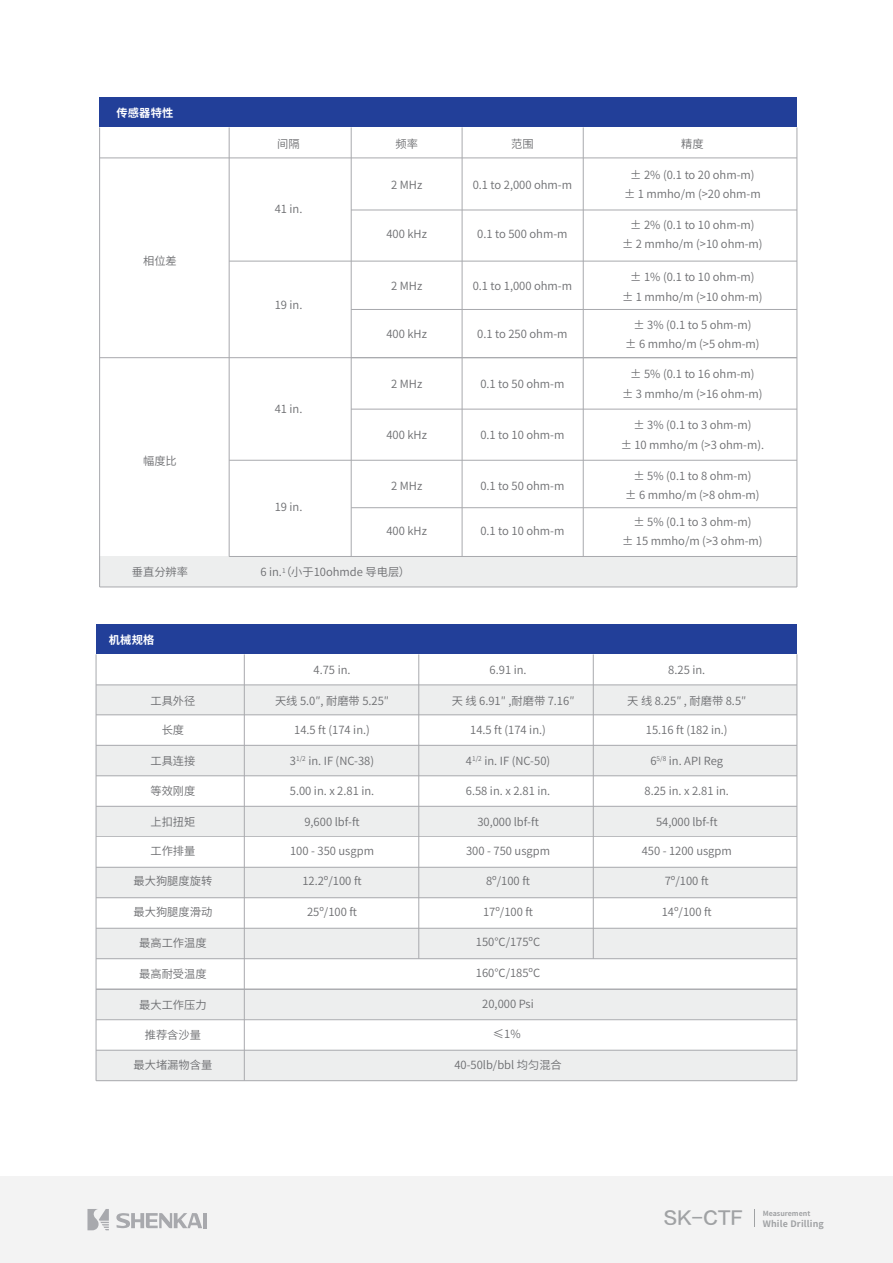
<style>
.page{position:relative;width:893px;height:1263px;background:#fff}
.page>*{position:absolute;margin:0;border:0;box-sizing:border-box;transform-origin:0 0}
.t1{font:11.25px/19.4px "Source Han Sans CN";color:#6c6d70;text-align:center}
.t2{font:700 11.25px "Source Han Sans CN";letter-spacing:.02em;color:#fff}
.t3{font:700 8.85px "Source Han Sans CN";letter-spacing:.02em;color:#a0a2a4}
.t4{font:700 7.05px "Source Han Sans CN";color:#a0a2a4}
.t5{font:6.6px "Source Han Sans CN";color:#6c6d70}
</style>
<div class="page">
<div style="left:0;top:1176px;width:893px;height:87px;background:#f3f3f3"></div>
<svg style="left:87px;top:1209px;width:22px;height:21px"></svg>
<hr style="left:203px;top:1213px;width:4px;height:15px;background:#a8a9ad">
<svg style="left:116px;top:1213px;width:86px;height:15px"></svg>
<div style="left:96px;top:624px;width:701px;height:30px;background:#223f99"></div>
<div style="left:96px;top:685px;width:701px;height:31px;background:#edeeee"></div>
<div style="left:96px;top:715px;width:701px;height:30px;background:#fff"></div>
<div style="left:96px;top:745px;width:701px;height:31px;background:#edeeee"></div>
<div style="left:96px;top:806px;width:701px;height:31px;background:#edeeee"></div>
<hr style="left:96px;top:836px;width:701px;height:1px;background:#a8a9ad">
<hr style="left:96px;top:806px;width:701px;height:1px;background:#a8a9ad">
<hr style="left:96px;top:775px;width:701px;height:1px;background:#a8a9ad">
<hr style="left:96px;top:745px;width:701px;height:1px;background:#a8a9ad">
<hr style="left:96px;top:714px;width:701px;height:1px;background:#a8a9ad">
<hr style="left:96px;top:685px;width:701px;height:1px;background:#a8a9ad">
<div style="left:96px;top:867px;width:701px;height:31px;background:#edeeee"></div>
<div style="left:96px;top:928px;width:701px;height:31px;background:#edeeee"></div>
<hr style="left:96px;top:897px;width:701px;height:1px;background:#a8a9ad">
<hr style="left:96px;top:867px;width:701px;height:1px;background:#a8a9ad">
<div style="left:96px;top:989px;width:701px;height:31px;background:#edeeee"></div>
<div style="left:96px;top:1050px;width:701px;height:31px;background:#edeeee"></div>
<hr style="left:244px;top:654px;width:1px;height:427px;background:#a8a9ad">
<hr style="left:419px;top:654px;width:1px;height:305px;background:#a8a9ad">
<hr style="left:593px;top:654px;width:1px;height:305px;background:#a8a9ad">
<hr style="left:96px;top:958px;width:701px;height:1px;background:#a8a9ad">
<hr style="left:96px;top:928px;width:701px;height:1px;background:#a8a9ad">
<hr style="left:96px;top:1019px;width:701px;height:1px;background:#a8a9ad">
<hr style="left:96px;top:989px;width:701px;height:1px;background:#a8a9ad">
<hr style="left:96px;top:1080px;width:701px;height:1px;background:#a8a9ad">
<hr style="left:96px;top:1050px;width:701px;height:1px;background:#a8a9ad">
<div style="left:100px;top:97px;width:697px;height:30px;background:#223f99"></div>
<div style="left:100px;top:556px;width:697px;height:31px;background:#edeeee"></div>
<hr style="left:100px;top:357px;width:697px;height:1px;background:#a8a9ad">
<hr style="left:229px;top:261px;width:568px;height:1px;background:#a8a9ad">
<hr style="left:229px;top:460px;width:568px;height:1px;background:#a8a9ad">
<hr style="left:351px;top:210px;width:446px;height:1px;background:#a8a9ad">
<hr style="left:351px;top:309px;width:446px;height:1px;background:#a8a9ad">
<hr style="left:351px;top:409px;width:446px;height:1px;background:#a8a9ad">
<hr style="left:100px;top:158px;width:697px;height:1px;background:#a8a9ad">
<hr style="left:229px;top:556px;width:568px;height:1px;background:#a8a9ad">
<hr style="left:229px;top:127px;width:1px;height:429px;background:#a8a9ad">
<hr style="left:99px;top:127px;width:1px;height:460px;background:#a8a9ad">
<hr style="left:797px;top:127px;width:1px;height:460px;background:#a8a9ad">
<hr style="left:351px;top:127px;width:1px;height:429px;background:#a8a9ad">
<hr style="left:462px;top:127px;width:1px;height:429px;background:#a8a9ad">
<hr style="left:583px;top:127px;width:1px;height:429px;background:#a8a9ad">
<hr style="left:100px;top:587px;width:697px;height:1px;background:#a8a9ad">
<hr style="left:351px;top:507px;width:446px;height:1px;background:#a8a9ad">
<hr style="left:797px;top:654px;width:1px;height:427px;background:#a8a9ad">
<hr style="left:96px;top:654px;width:1px;height:427px;background:#a8a9ad">
<img style="left:770px;top:159px;width:28px;height:429px">
<p class="t2" style="left:116px;top:107px;width:59px">传感器特性</p>
<p class="t1" style="left:143px;top:252px;width:35px">相位差</p>
<p class="t1" style="left:143px;top:452px;width:35px">幅度比</p>
<p class="t1" style="left:277px;top:135px;width:24px">间隔</p>
<p class="t1" style="left:395px;top:135px;width:24px">频率</p>
<p class="t1" style="left:391px;top:175px;width:33px">2 MHz</p>
<p class="t1" style="left:275px;top:200px;width:29px">41 in.</p>
<p class="t1" style="left:275px;top:296px;width:29px">19 in.</p>
<p class="t1" style="left:275px;top:400px;width:29px">41 in.</p>
<p class="t1" style="left:275px;top:497px;width:29px">19 in.</p>
<p class="t1" style="left:386px;top:225px;width:42px">400 kHz</p>
<p class="t1" style="left:391px;top:277px;width:33px">2 MHz</p>
<p class="t1" style="left:386px;top:325px;width:42px">400 kHz</p>
<p class="t1" style="left:391px;top:375px;width:33px">2 MHz</p>
<p class="t1" style="left:386px;top:425px;width:42px">400 kHz</p>
<p class="t1" style="left:391px;top:476px;width:33px">2 MHz</p>
<p class="t1" style="left:386px;top:522px;width:42px">400 kHz</p>
<p class="t1" style="left:132px;top:563px;width:58px">垂直分辨率</p>
<p class="t1" style="left:260px;top:563px;width:151px">6 in.（小于10ohmde 导电层）</p>
<p class="t5" style="left:282px;top:567px;width:5px">1</p>
<p class="t2" style="left:109px;top:633px;width:47px">机械规格</p>
<p class="t1" style="left:150px;top:692px;width:47px">工具外径</p>
<p class="t1" style="left:162px;top:720px;width:24px">长度</p>
<p class="t1" style="left:150px;top:752px;width:47px">工具连接</p>
<p class="t1" style="left:150px;top:781px;width:47px">等效刚度</p>
<p class="t1" style="left:150px;top:812px;width:47px">上扣扭矩</p>
<p class="t1" style="left:150px;top:842px;width:47px">工作排量</p>
<p class="t1" style="left:134px;top:872px;width:80px">最大狗腿度旋转</p>
<p class="t1" style="left:134px;top:902px;width:80px">最大狗腿度滑动</p>
<p class="t1" style="left:139px;top:933px;width:69px">最高工作温度</p>
<p class="t1" style="left:139px;top:965px;width:69px">最高耐受温度</p>
<p class="t1" style="left:139px;top:995px;width:69px">最大工作压力</p>
<p class="t1" style="left:145px;top:1025px;width:58px">推荐含沙量</p>
<p class="t1" style="left:134px;top:1056px;width:80px">最大堵漏物含量</p>
<p class="t1" style="left:314px;top:660px;width:38px">4.75 in.</p>
<p class="t1" style="left:275px;top:692px;width:116px">天线 5.0″, 耐磨带 5.25″</p>
<p class="t1" style="left:294px;top:720px;width:77px">14.5 ft (174 in.)</p>
<p class="t1" style="left:290px;top:752px;width:86px">3<sup>1/2</sup> in. IF (NC-38)</p>
<p class="t1" style="left:290px;top:781px;width:86px">5.00 in. x 2.81 in.</p>
<p class="t1" style="left:304px;top:812px;width:57px">9,600 lbf-ft</p>
<p class="t1" style="left:290px;top:842px;width:85px">100 - 350 usgpm</p>
<p class="t1" style="left:302px;top:872px;width:61px">12.2º/100 ft</p>
<p class="t1" style="left:307px;top:902px;width:52px">25º/100 ft</p>
<p class="t1" style="left:511px;top:135px;width:24px">范围</p>
<p class="t1" style="left:681px;top:135px;width:24px">精度</p>
<p class="t1" style="left:473px;top:175px;width:101px">0.1 to 2,000 ohm-m</p>
<p class="t1" style="left:477px;top:225px;width:92px">0.1 to 500 ohm-m</p>
<p class="t1" style="left:473px;top:277px;width:101px">0.1 to 1,000 ohm-m</p>
<p class="t1" style="left:477px;top:325px;width:92px">0.1 to 250 ohm-m</p>
<p class="t1" style="left:480px;top:375px;width:86px">0.1 to 50 ohm-m</p>
<p class="t1" style="left:480px;top:425px;width:86px">0.1 to 10 ohm-m</p>
<p class="t1" style="left:480px;top:476px;width:86px">0.1 to 50 ohm-m</p>
<p class="t1" style="left:480px;top:522px;width:86px">0.1 to 10 ohm-m</p>
<p class="t1" style="left:490px;top:660px;width:38px">6.91 in.</p>
<p class="t1" style="left:452px;top:692px;width:124px">天 线 6.91″ ,耐磨带 7.16″</p>
<p class="t1" style="left:470px;top:720px;width:77px">14.5 ft (174 in.)</p>
<p class="t1" style="left:466px;top:752px;width:86px">4<sup>1/2</sup> in. IF (NC-50)</p>
<p class="t1" style="left:466px;top:781px;width:86px">6.58 in. x 2.81 in.</p>
<p class="t1" style="left:477px;top:812px;width:63px">30,000 lbf-ft</p>
<p class="t1" style="left:466px;top:842px;width:85px">300 - 750 usgpm</p>
<p class="t1" style="left:486px;top:872px;width:45px">8º/100 ft</p>
<p class="t1" style="left:483px;top:902px;width:52px">17º/100 ft</p>
<p class="t1" style="left:476px;top:933px;width:66px">150℃/175ºC</p>
<p class="t1" style="left:476px;top:963px;width:66px">160℃/185ºC</p>
<p class="t1" style="left:482px;top:995px;width:53px">20,000 Psi</p>
<p class="t1" style="left:493px;top:1024px;width:29px">≤1%</p>
<p class="t1" style="left:454px;top:1055px;width:109px">40-50lb/bbl 均匀混合</p>
<p class="t1" style="left:624px;top:165px;width:138px">± 2% (0.1 to 20 ohm-m) ± 1 mmho/m (&gt;20 ohm-m</p>
<p class="t1" style="left:622px;top:215px;width:142px">± 2% (0.1 to 10 ohm-m)<br>± 2 mmho/m (&gt;10 ohm-m)</p>
<p class="t1" style="left:622px;top:268px;width:142px">± 1% (0.1 to 10 ohm-m)<br>± 1 mmho/m (&gt;10 ohm-m)</p>
<p class="t1" style="left:625px;top:315px;width:136px">± 3% (0.1 to 5 ohm-m)<br>± 6 mmho/m (&gt;5 ohm-m)</p>
<p class="t1" style="left:622px;top:365px;width:142px">± 5% (0.1 to 16 ohm-m)<br>± 3 mmho/m (&gt;16 ohm-m)</p>
<p class="t1" style="left:621px;top:416px;width:145px">± 3% (0.1 to 3 ohm-m)<br>± 10 mmho/m (&gt;3 ohm-m).</p>
<p class="t1" style="left:625px;top:466px;width:136px">± 5% (0.1 to 8 ohm-m)<br>± 6 mmho/m (&gt;8 ohm-m)</p>
<p class="t1" style="left:622px;top:512px;width:142px">± 5% (0.1 to 3 ohm-m)<br>± 15 mmho/m (&gt;3 ohm-m)</p>
<p class="t1" style="left:668px;top:660px;width:38px">8.25 in.</p>
<p class="t1" style="left:627px;top:692px;width:121px">天 线 8.25″ , 耐磨带 8.5″</p>
<p class="t1" style="left:646px;top:720px;width:83px">15.16 ft (182 in.)</p>
<p class="t1" style="left:650px;top:752px;width:74px">6<sup>5/8</sup> in. API Reg</p>
<p class="t1" style="left:645px;top:781px;width:86px">8.25 in. x 2.81 in.</p>
<p class="t1" style="left:656px;top:812px;width:63px">54,000 lbf-ft</p>
<p class="t1" style="left:642px;top:842px;width:92px">450 - 1200 usgpm</p>
<p class="t1" style="left:665px;top:872px;width:45px">7º/100 ft</p>
<p class="t1" style="left:662px;top:902px;width:52px">14º/100 ft</p>
<p class="t3" style="left:664px;top:1219px;width:162px"><sup>SK-CTF</sup> While Drilling</p>
<p class="t4" style="left:763px;top:1210px;width:49px">Measurement</p>
</div>
